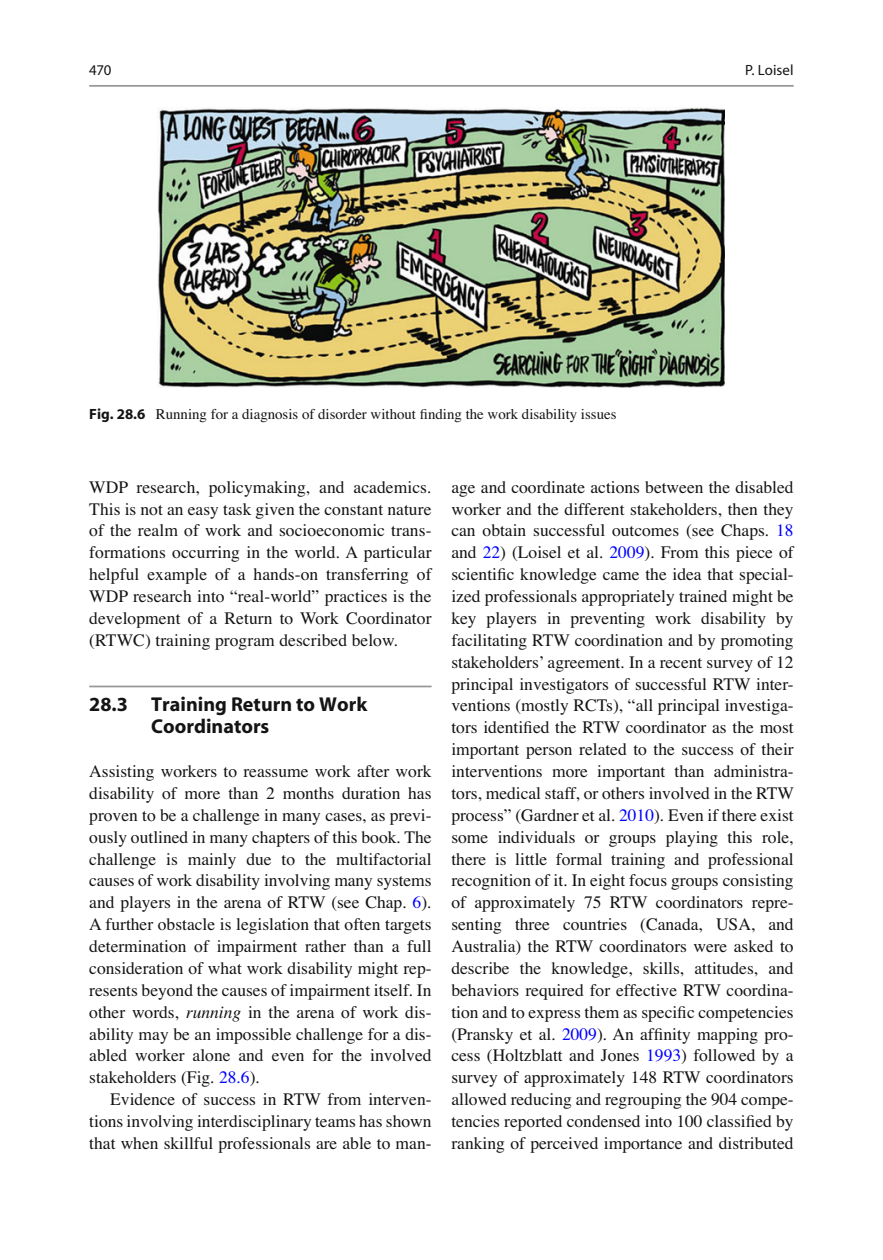
<style>
.page{position:relative;width:883px;height:1260px;background:#fff}
.page>*{position:absolute;margin:0;border:0;box-sizing:border-box;transform-origin:0 0}
.t1{font:700 20.12px/21.9px "Myriad";color:#131413}
.t2{font:17.5px/21.9px "Times";color:#131413;text-align:justify}
.t3{font:14.88px "Times";color:#131413}
.t4{font:14.88px "Myriad";color:#131413}
.s1{font-family:"Myriad";font-weight:700}
.s2{color:#00f}
.s3{font-style:italic}
</style>
<div class="page">
<hr style="left:89px;top:85px;width:705px;height:2px;background:#989898">
<hr style="left:89px;top:686px;width:343px;height:1px;background:#989898">
<img style="left:158px;top:107px;width:567px;height:280px">
<p class="t4" style="left:89px;top:64px;width:24px">470</p>
<p class="t4" style="left:745px;top:64px;width:50px">P. Loisel</p>
<p class="t3" style="left:89px;top:408px;width:529px"><span class="s1">Fig. 28.6</span> Running for a diagnosis of disorder without fi nding the work disability issues</p>
<p class="t2" style="left:89px;top:478px;width:344px">WDP research, policymaking, and academics.<br>This is not an easy task given the constant nature of the realm of work and socioeconomic trans&shy;formations occurring in the world. A particular helpful example of a hands-on transferring of WDP research into “real-world” practices is the development of a Return to Work Coordinator (RTWC) training program described below.</p>
<p class="t1" style="left:151px;top:695px;width:218px;text-indent:-62px">28.3 Training Return to Work<br>Coordinators</p>
<p class="t2" style="left:89px;top:762px;width:344px">Assisting workers to reassume work after work disability of more than 2 months duration has proven to be a challenge in many cases, as previ&shy;ously outlined in many chapters of this book. The challenge is mainly due to the multifactorial causes of work disability involving many systems and players in the arena of RTW (see Chap. <span class="s2">6</span>).<br>A further obstacle is legislation that often targets determination of impairment rather than a full consideration of what work disability might rep&shy;resents beyond the causes of impairment itself. In other words, <span class="s3">running</span> in the arena of work dis&shy;ability may be an impossible challenge for a dis&shy;abled worker alone and even for the involved stakeholders (Fig. <span class="s2">28.6</span> ).</p>
<p class="t2" style="left:89px;top:1090px;width:344px;text-indent:21px">Evidence of success in RTW from interven&shy;tions involving interdisciplinary teams has shown that when skillful professionals are able to man-</p>
<p class="t2" style="left:451px;top:478px;width:344px">age and coordinate actions between the disabled worker and the different stakeholders, then they can obtain successful outcomes (see Chaps. <span class="s2">18 </span>and <span class="s2">22</span>) (Loisel et al. <span class="s2">2009</span> ) . From this piece of scienti fi c knowledge came the idea that special&shy;ized professionals appropriately trained might be key players in preventing work disability by facilitating RTW coordination and by promoting stakeholders’ agreement. In a recent survey of 12 principal investigators of successful RTW inter&shy;ventions (mostly RCTs), “all principal investiga&shy;tors identi fi ed the RTW coordinator as the most important person related to the success of their interventions more important than administra&shy;tors, medical staff, or others involved in the RTW process” (Gardner et al. <span class="s2">2010</span> ) . Even if there exist some individuals or groups playing this role, there is little formal training and professional recognition of it. In eight focus groups consisting of approximately 75 RTW coordinators repre&shy;senting three countries (Canada, USA, and Australia) the RTW coordinators were asked to describe the knowledge, skills, attitudes, and behaviors required for effective RTW coordina&shy;tion and to express them as speci fi c competencies (Pransky et al. <span class="s2">2009</span> ) . An af fi nity mapping pro&shy;cess (Holtzblatt and Jones <span class="s2">1993</span> ) followed by a survey of approximately 148 RTW coordinators allowed reducing and regrouping the 904 compe&shy;tencies reported condensed into 100 classi fi ed by ranking of perceived importance and distributed</p>
</div>
